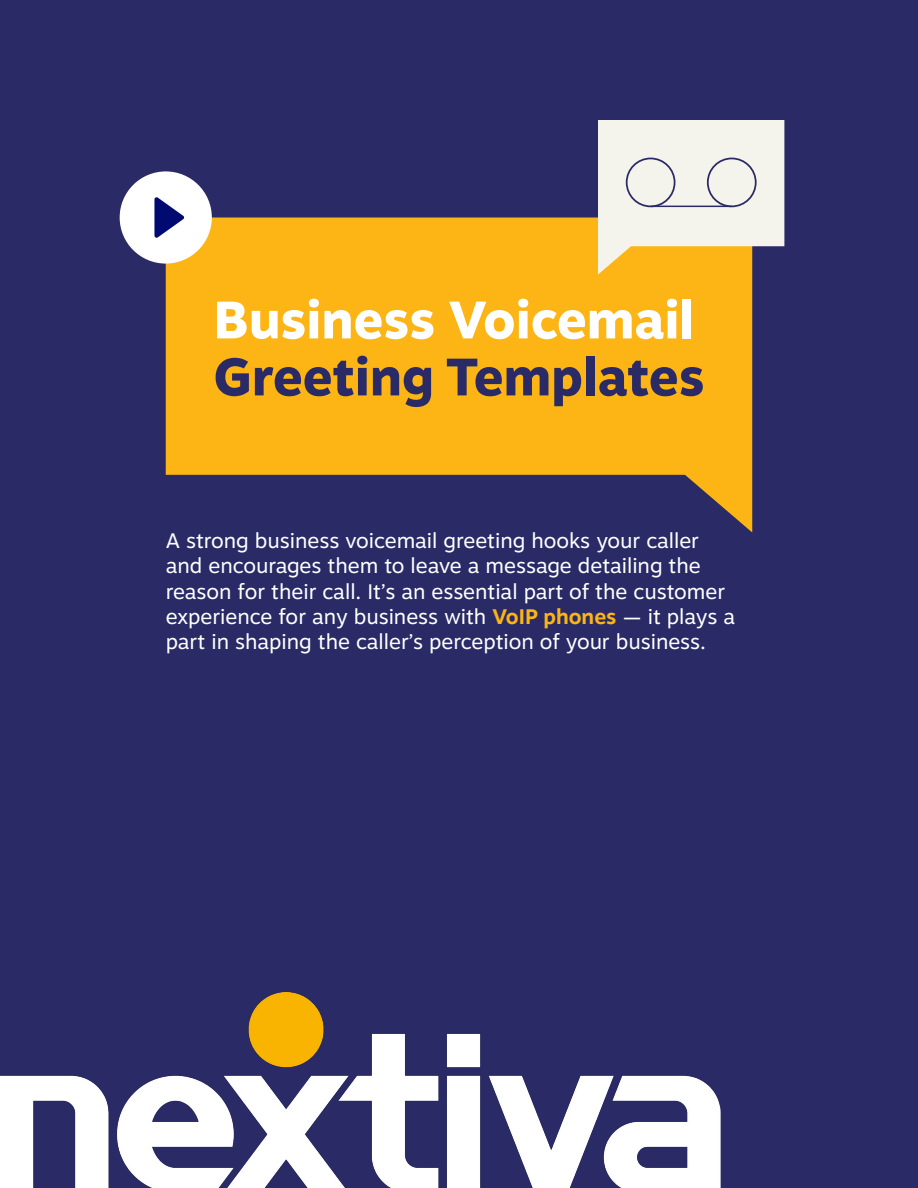
<style>
.page{position:relative;width:918px;height:1188px;background:#292a66}
.page>*{position:absolute;margin:0;border:0;box-sizing:border-box;transform-origin:0 0}
.t1{font:800 52.5px "Motiva Sans";color:#fff}
.t2{font:800 52.5px "Motiva Sans";color:#292a66}
.t3{font:21px/25.2px "Motiva Sans";color:#fff}
.s1{font-weight:700;color:#fcb515}
</style>
<div class="page">
<svg style="left:166px;top:218px;width:586px;height:314px;fill:#fdb515"></svg>
<svg style="left:598px;top:120px;width:186px;height:155px;background:#ebe1c7"></svg>
<hr style="left:651px;top:206px;width:80px;height:1px;background:#292a66">
<img style="left:0;top:992px;width:720px;height:196px">
<div style="left:120px;top:171px;width:92px;height:93px;background:#fff;border-radius:50%"></div>
<svg style="left:154px;top:197px;width:30px;height:41px"></svg>
<h1 class="t1" style="left:213px;top:281px;width:482px">Business Voicemail</h1>
<h1 class="t2" style="left:213px;top:338px;width:493px">Greeting Templates</h1>
<p class="t3" style="left:166px;top:528px;width:571px">A strong business voicemail greeting hooks your caller and encourages them to leave a message detailing the reason for their call. It’s an essential part of the customer experience for any business with <span class="s1">VoIP phones</span> — it plays a part in shaping the caller’s perception of your business.</p>
</div>
